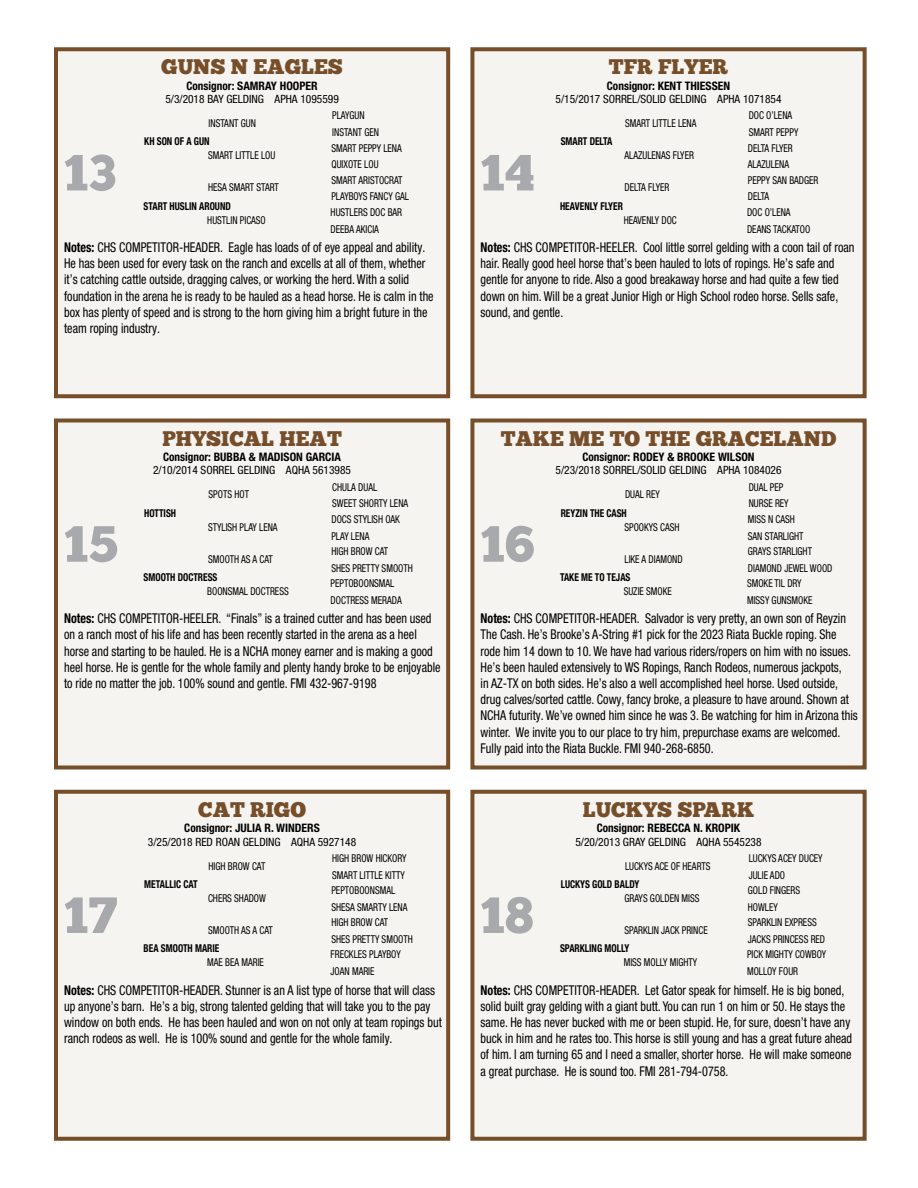
<style>
.page{position:relative;width:918px;height:1188px;background:#fff}
.page>*{position:absolute;margin:0;border:0;box-sizing:border-box;transform-origin:0 0}
.t1{font:50.85px "Chunk Five";color:#a7a9ac}
.t2{font:21.15px "Chunk Five";color:#764e2a}
.t3{font:condensed 13.5px/16.2px "Helvetica Neue LT Pro";color:#000;scale:.9 1}
.t4{font:700 condensed 11.7px "Helvetica Neue LT Pro";color:#000;scale:.96 1}
.t5{font:condensed 11.4px "Helvetica Neue LT Pro";color:#000}
.t6{font:condensed 10.8px/16.8px "Helvetica Neue LT Pro";color:#000;scale:.87 1}
.t7{font:700 condensed 10.8px "Helvetica Neue LT Pro";color:#000;scale:.87 1}
.s1{font-weight:700}
</style>
<div class="page">
<div style="left:56px;top:49px;width:392px;height:347px;background:#f6f4f0"></div>
<div style="left:54px;top:47px;width:396px;height:351px;border:4px solid #764e2a"></div>
<div style="left:472px;top:49px;width:393px;height:347px;background:#f6f4f0"></div>
<div style="left:470px;top:47px;width:397px;height:351px;border:4px solid #764e2a"></div>
<div style="left:56px;top:420px;width:392px;height:348px;background:#f6f4f0"></div>
<div style="left:54px;top:418px;width:396px;height:351px;border:4px solid #764e2a"></div>
<div style="left:472px;top:420px;width:393px;height:348px;background:#f6f4f0"></div>
<div style="left:470px;top:418px;width:397px;height:351px;border:4px solid #764e2a"></div>
<div style="left:56px;top:792px;width:392px;height:347px;background:#f6f4f0"></div>
<div style="left:54px;top:790px;width:396px;height:351px;border:4px solid #764e2a"></div>
<div style="left:472px;top:792px;width:393px;height:347px;background:#f6f4f0"></div>
<div style="left:470px;top:790px;width:397px;height:351px;border:4px solid #764e2a"></div>
<h1 class="t1" style="left:63px;top:149px;width:54px">13</h1>
<h2 class="t2" style="left:161px;top:57px;width:183px">GUNS N EAGLES</h2>
<p class="t4" style="left:187px;top:79px;width:138px">Consignor: SAMRAY HOOPER</p>
<p class="t5" style="left:165px;top:92px;width:175px">5/3/2018 BAY GELDING APHA 1095599</p>
<p class="t6" style="left:209px;top:115px;width:56px">INSTANT GUN</p>
<p class="t6" style="left:332px;top:107px;width:55px">PLAYGUN<br>INSTANT GEN</p>
<p class="t6" style="left:208px;top:147px;width:79px">SMART LITTLE LOU</p>
<p class="t6" style="left:331px;top:139px;width:82px">SMART PEPPY LENA<br>QUIXOTE LOU</p>
<p class="t7" style="left:144px;top:199px;width:102px">START HUSLIN AROUND</p>
<p class="t7" style="left:144px;top:135px;width:77px">KH SON OF A GUN</p>
<p class="t6" style="left:208px;top:179px;width:83px">HESA SMART START</p>
<p class="t6" style="left:331px;top:171px;width:91px">SMART ARISTOCRAT<br>PLAYBOYS FANCY GAL</p>
<p class="t6" style="left:207px;top:211px;width:69px">HUSTLIN PICASO</p>
<p class="t6" style="left:331px;top:204px;width:84px">HUSTLERS DOC BAR<br>DEEBA AKICIA</p>
<p class="t3" style="left:64px;top:239px;width:412px"><span class="s1">Notes:</span> CHS COMPETITOR-HEADER. Eagle has loads of of eye appeal and ability.<br>He has been used for every task on the ranch and excells at all of them, whether it’s catching cattle outside, dragging calves, or working the herd. With a solid foundation in the arena he is ready to be hauled as a head horse. He is calm in the box has plenty of speed and is strong to the horn giving him a bright future in the team roping industry.</p>
<h1 class="t1" style="left:63px;top:520px;width:56px">15</h1>
<h2 class="t2" style="left:162px;top:428px;width:181px">PHYSICAL HEAT</h2>
<p class="t4" style="left:163px;top:450px;width:187px">Consignor: BUBBA &amp; MADISON GARCIA</p>
<p class="t5" style="left:153px;top:464px;width:199px">2/10/2014 SORREL GELDING AQHA 5613985</p>
<p class="t6" style="left:209px;top:486px;width:48px">SPOTS HOT</p>
<p class="t6" style="left:332px;top:478px;width:89px">CHULA DUAL<br>SWEET SHORTY LENA</p>
<p class="t6" style="left:208px;top:518px;width:81px">STYLISH PLAY LENA</p>
<p class="t6" style="left:331px;top:510px;width:80px">DOCS STYLISH OAK<br>PLAY LENA</p>
<p class="t7" style="left:144px;top:571px;width:86px">SMOOTH DOCTRESS</p>
<p class="t7" style="left:144px;top:506px;width:38px">HOTTISH</p>
<p class="t6" style="left:208px;top:550px;width:76px">SMOOTH AS A CAT</p>
<p class="t6" style="left:331px;top:543px;width:95px">HIGH BROW CAT<br>SHES PRETTY SMOOTH</p>
<p class="t6" style="left:207px;top:583px;width:95px">BOONSMAL DOCTRESS</p>
<p class="t6" style="left:331px;top:575px;width:83px">PEPTOBOONSMAL<br>DOCTRESS MERADA</p>
<p class="t3" style="left:64px;top:610px;width:420px"><span class="s1">Notes:</span> CHS COMPETITOR-HEELER. “Finals” is a trained cutter and has been used on a ranch most of his life and has been recently started in the arena as a heel horse and starting to be hauled. He is a NCHA money earner and is making a good heel horse. He is gentle for the whole family and plenty handy broke to be enjoyable to ride no matter the job. 100% sound and gentle. FMI 432-967-9198</p>
<h1 class="t1" style="left:63px;top:892px;width:55px">17</h1>
<h2 class="t2" style="left:198px;top:800px;width:109px">CAT RIGO</h2>
<p class="t4" style="left:184px;top:821px;width:143px">Consignor: JULIA R. WINDERS</p>
<p class="t5" style="left:148px;top:835px;width:210px">3/25/2018 RED ROAN GELDING AQHA 5927148</p>
<p class="t6" style="left:209px;top:857px;width:67px">HIGH BROW CAT</p>
<p class="t6" style="left:332px;top:850px;width:87px">HIGH BROW HICKORY<br>SMART LITTLE KITTY</p>
<p class="t6" style="left:208px;top:889px;width:68px">CHERS SHADOW</p>
<p class="t6" style="left:331px;top:882px;width:89px">PEPTOBOONSMAL<br>SHESA SMARTY LENA</p>
<p class="t7" style="left:144px;top:942px;width:89px">BEA SMOOTH MARIE</p>
<p class="t7" style="left:144px;top:878px;width:63px">METALLIC CAT</p>
<p class="t6" style="left:208px;top:922px;width:76px">SMOOTH AS A CAT</p>
<p class="t6" style="left:331px;top:914px;width:95px">HIGH BROW CAT<br>SHES PRETTY SMOOTH</p>
<p class="t6" style="left:207px;top:954px;width:67px">MAE BEA MARIE</p>
<p class="t6" style="left:331px;top:946px;width:82px">FRECKLES PLAYBOY<br>JOAN MARIE</p>
<p class="t3" style="left:64px;top:982px;width:421px"><span class="s1">Notes:</span> CHS COMPETITOR-HEADER. Stunner is an A list type of horse that will class up anyone’s barn. He’s a big, strong talented gelding that will take you to the pay window on both ends. He has been hauled and won on not only at team ropings but ranch rodeos as well. He is 100% sound and gentle for the whole family.</p>
<h1 class="t1" style="left:480px;top:149px;width:56px">14</h1>
<h2 class="t2" style="left:609px;top:57px;width:121px">TFR FLYER</h2>
<p class="t4" style="left:607px;top:79px;width:130px">Consignor: KENT THIESSEN</p>
<p class="t5" style="left:556px;top:92px;width:227px">5/15/2017 SORREL/SOLID GELDING APHA 1071854</p>
<p class="t7" style="left:561px;top:135px;width:61px">SMART DELTA</p>
<p class="t6" style="left:625px;top:115px;width:84px">SMART LITTLE LENA</p>
<p class="t6" style="left:749px;top:107px;width:59px">DOC O’LENA<br>SMART PEPPY</p>
<p class="t6" style="left:625px;top:147px;width:81px">ALAZULENAS FLYER</p>
<p class="t6" style="left:748px;top:139px;width:53px">DELTA FLYER<br>ALAZULENA</p>
<p class="t6" style="left:625px;top:179px;width:53px">DELTA FLYER</p>
<p class="t6" style="left:748px;top:171px;width:83px">PEPPY SAN BADGER<br>DELTA</p>
<p class="t6" style="left:624px;top:211px;width:63px">HEAVENLY DOC</p>
<p class="t6" style="left:747px;top:204px;width:74px">DOC O’LENA<br>DEANS TACKATOO</p>
<p class="t7" style="left:560px;top:199px;width:74px">HEAVENLY FLYER</p>
<p class="t3" style="left:481px;top:239px;width:417px"><span class="s1">Notes:</span> CHS COMPETITOR-HEELER. Cool little sorrel gelding with a coon tail of roan hair. Really good heel horse that’s been hauled to lots of ropings. He’s safe and gentle for anyone to ride. Also a good breakaway horse and had quite a few tied down on him. Will be a great Junior High or High School rodeo horse. Sells safe, sound, and gentle.</p>
<h2 class="t2" style="left:501px;top:428px;width:337px">TAKE ME TO THE GRACELAND</h2>
<p class="t4" style="left:582px;top:450px;width:181px">Consignor: RODEY &amp; BROOKE WILSON</p>
<p class="t5" style="left:556px;top:464px;width:227px">5/23/2018 SORREL/SOLID GELDING APHA 1084026</p>
<h1 class="t1" style="left:480px;top:520px;width:56px">16</h1>
<p class="t6" style="left:625px;top:486px;width:42px">DUAL REY</p>
<p class="t6" style="left:749px;top:478px;width:47px">DUAL PEP<br>NURSE REY</p>
<p class="t6" style="left:625px;top:518px;width:65px">SPOOKYS CASH</p>
<p class="t6" style="left:748px;top:510px;width:65px">MISS N CASH<br>SAN STARLIGHT</p>
<p class="t7" style="left:560px;top:571px;width:82px">TAKE ME TO TEJAS</p>
<p class="t7" style="left:561px;top:506px;width:77px">REYZIN THE CASH</p>
<p class="t6" style="left:625px;top:550px;width:68px">LIKE A DIAMOND</p>
<p class="t6" style="left:748px;top:543px;width:99px">GRAYS STARLIGHT<br>DIAMOND JEWEL WOOD</p>
<p class="t6" style="left:624px;top:583px;width:57px">SUZIE SMOKE</p>
<p class="t6" style="left:747px;top:575px;width:77px">SMOKE TIL DRY<br>MISSY GUNSMOKE</p>
<p class="t3" style="left:481px;top:610px;width:421px"><span class="s1">Notes:</span> CHS COMPETITOR-HEADER. Salvador is very pretty, an own son of Reyzin The Cash. He’s Brooke’s A-String #1 pick for the 2023 Riata Buckle roping. She rode him 14 down to 10. We have had various riders/ropers on him with no issues.<br>He’s been hauled extensively to WS Ropings, Ranch Rodeos, numerous jackpots,<br>in AZ-TX on both sides. He’s also a well accomplished heel horse. Used outside, drug calves/sorted cattle. Cowy, fancy broke, a pleasure to have around. Shown at NCHA futurity. We’ve owned him since he was 3. Be watching for him in Arizona this winter. We invite you to our place to try him, prepurchase exams are welcomed.<br>Fully paid into the Riata Buckle. FMI 940-268-6850.</p>
<h1 class="t1" style="left:480px;top:892px;width:55px">18</h1>
<h2 class="t2" style="left:583px;top:800px;width:173px">LUCKYS SPARK</h2>
<p class="t4" style="left:597px;top:821px;width:151px">Consignor: REBECCA N. KROPIK</p>
<p class="t5" style="left:576px;top:835px;width:188px">5/20/2013 GRAY GELDING AQHA 5545238</p>
<p class="t6" style="left:625px;top:857px;width:100px">LUCKYS ACE OF HEARTS</p>
<p class="t6" style="left:749px;top:850px;width:86px">LUCKYS ACEY DUCEY<br>JULIE ADO</p>
<p class="t6" style="left:625px;top:889px;width:88px">GRAYS GOLDEN MISS</p>
<p class="t6" style="left:748px;top:882px;width:62px">GOLD FINGERS<br>HOWLEY</p>
<p class="t7" style="left:560px;top:942px;width:81px">SPARKLING MOLLY</p>
<p class="t7" style="left:561px;top:878px;width:92px">LUCKYS GOLD BALDY</p>
<p class="t6" style="left:625px;top:922px;width:97px">SPARKLIN JACK PRINCE</p>
<p class="t6" style="left:748px;top:914px;width:90px">SPARKLIN EXPRESS<br>JACKS PRINCESS RED</p>
<p class="t6" style="left:624px;top:954px;width:86px">MISS MOLLY MIGHTY</p>
<p class="t6" style="left:747px;top:946px;width:92px">PICK MIGHTY COWBOY<br>MOLLOY FOUR</p>
<p class="t3" style="left:481px;top:982px;width:414px"><span class="s1">Notes:</span> CHS COMPETITOR-HEADER. Let Gator speak for himself. He is big boned, solid built gray gelding with a giant butt. You can run 1 on him or 50. He stays the same. He has never bucked with me or been stupid. He, for sure, doesn’t have any buck in him and he rates too. This horse is still young and has a great future ahead of him. I am turning 65 and I need a smaller, shorter horse. He will make someone a great purchase. He is sound too. FMI 281-794-0758.</p>
</div>
